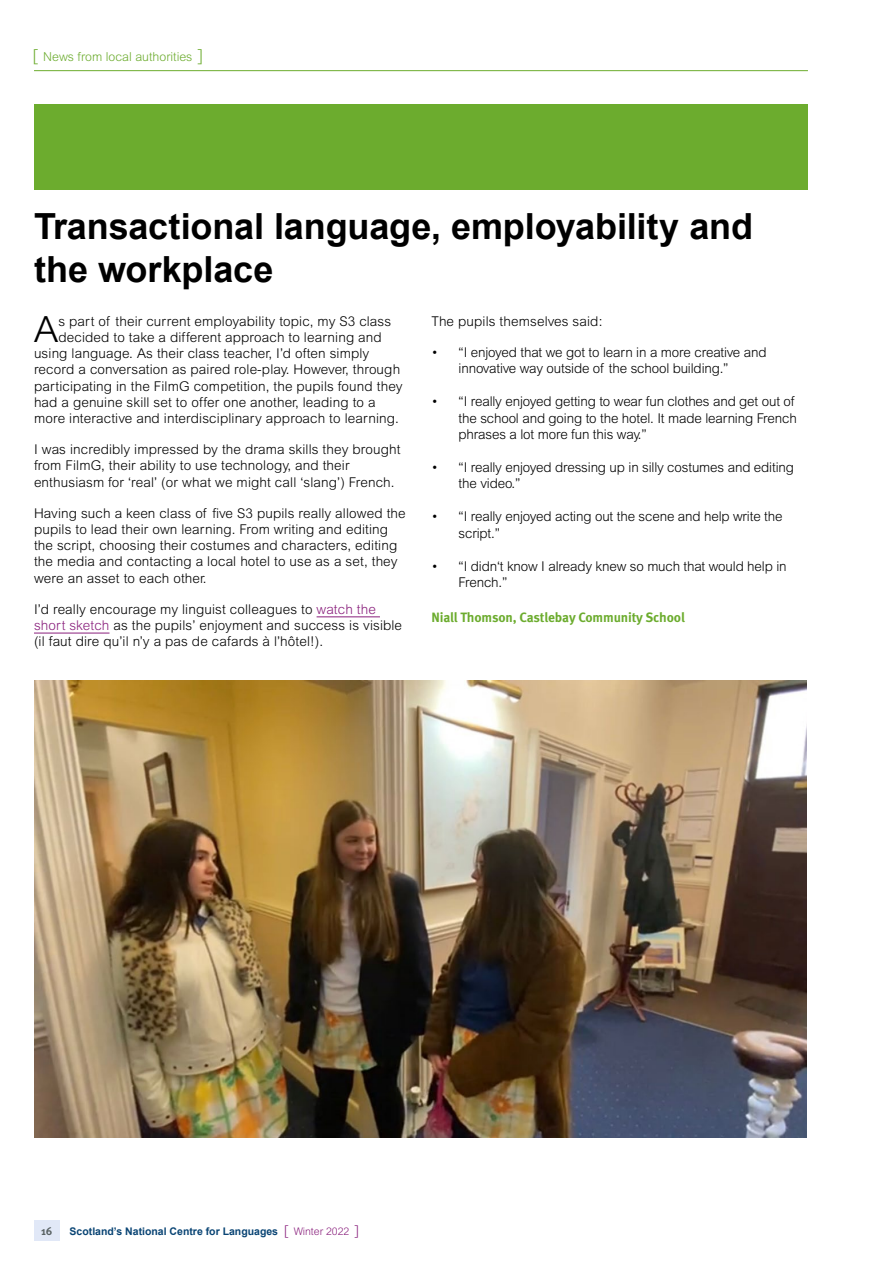
<style>
.page{position:relative;width:893px;height:1263px;background:#fff}
.page>*{position:absolute;margin:0;border:0;box-sizing:border-box;transform-origin:0 0}
.t1{font:300 36.15px "Arial";color:#000}
.SCILT_Headline_big{font:700 36px/43.2px "Arial";letter-spacing:-.005em;color:#000}
.t2{font:300 13.5px/16.2px "Arial";letter-spacing:.01em;color:#000}
.t3{font:300 13.5px/16.2px "Arial";letter-spacing:-.01em;color:#000}
.t4{font:700 13.5px "Meta OT";letter-spacing:-.01em;color:#6cac2e}
.t5{font:300 12.3px "Arial";color:#6cac2e}
.t6{font:700 11.25px "Meta OT";color:#596263}
.t7{font:700 10.5px "Arial";color:#094474}
.s1{font-size:16.5px}
.s2{color:#891f7c}
.s3{font-weight:300;font-size:13.5px;color:#891f7c}
.s4{font-weight:300;color:#891f7c}
</style>
<div class="page">
<hr style="left:34px;top:70px;width:774px;height:1px;background:#6cac2e">
<div style="left:34px;top:104px;width:774px;height:85px;background:#6cac2e"></div>
<div style="left:34px;top:1220px;width:26px;height:21px;background:#e1e8f7"></div>
<hr style="left:317px;top:616px;width:63px;height:1px;background:#891f7c">
<hr style="left:34px;top:633px;width:76px;height:1px;background:#891f7c">
<img style="left:34px;top:680px;width:773px;height:457px">
<p class="t5" style="left:33px;top:49px;width:172px"><span class="s1">[</span> News from local authorities <span class="s1">]</span></p>
<p class="SCILT_Headline_big" style="left:34px;top:206px;width:720px">Transactional language, employability and the workplace</p>
<p class="t1" style="left:34px;top:309px;width:26px">A</p>
<p class="t2" style="left:58px;top:313px;width:334px">s part of their current employability topic, my S3 class</p>
<p class="t2" style="left:432px;top:313px;width:172px">The pupils themselves said:</p>
<p class="t3" style="left:459px;top:344px;width:309px;text-indent:-27px">• “I enjoyed that we got to learn in a more creative and innovative way outside of the school building.”</p>
<p class="t3" style="left:459px;top:394px;width:340px;text-indent:-27px">• “I really enjoyed getting to wear fun clothes and get out of the school and going to the hotel. It made learning French phrases a lot more fun this way.”</p>
<p class="t3" style="left:459px;top:459px;width:337px;text-indent:-27px">• “I really enjoyed dressing up in silly costumes and editing the video.”</p>
<p class="t3" style="left:459px;top:509px;width:325px;text-indent:-27px">• “I really enjoyed acting out the scene and help write the script.”</p>
<p class="t3" style="left:459px;top:558px;width:329px;text-indent:-27px">• “I didn‘t know I already knew so much that would help in<br>French.”</p>
<p class="t4" style="left:432px;top:608px;width:255px">Niall Thomson, Castlebay Community School</p>
<p class="t2" style="left:58px;top:329px;width:325px">decided to take a different approach to learning and</p>
<p class="t2" style="left:34px;top:345px;width:337px">using language. As their class teacher, I’d often simply</p>
<p class="t2" style="left:34px;top:361px;width:368px">record a conversation as paired role-play. However, through</p>
<p class="t2" style="left:34px;top:378px;width:370px">participating in the FilmG competition, the pupils found they</p>
<p class="t2" style="left:34px;top:394px;width:343px">had a genuine skill set to offer one another, leading to a</p>
<p class="t2" style="left:34px;top:410px;width:366px">more interactive and interdisciplinary approach to learning.</p>
<p class="t2" style="left:34px;top:441px;width:368px">I was incredibly impressed by the drama skills they brought from FilmG, their ability to use technology, and their enthusiasm for ‘real’ (or what we might call ‘slang’) French.</p>
<p class="t2" style="left:34px;top:505px;width:373px">Having such a keen class of five S3 pupils really allowed the pupils to lead their own learning. From writing and editing the script, choosing their costumes and characters, editing the media and contacting a local hotel to use as a set, they were an asset to each other.</p>
<p class="t2" style="left:34px;top:601px;width:370px">I’d really encourage my linguist colleagues to <span class="s2">watch the short sketch</span> as the pupils’ enjoyment and success is visible (il faut dire qu’il n’y a pas de cafards à l’hôtel!).</p>
<p class="t6" style="left:41px;top:1224px;width:13px">16</p>
<p class="t7" style="left:70px;top:1224px;width:291px">Scotland’s National Centre for Languages <span class="s3">[</span> <span class="s4">Winter 2022</span> <span class="s3">]</span></p>
</div>
